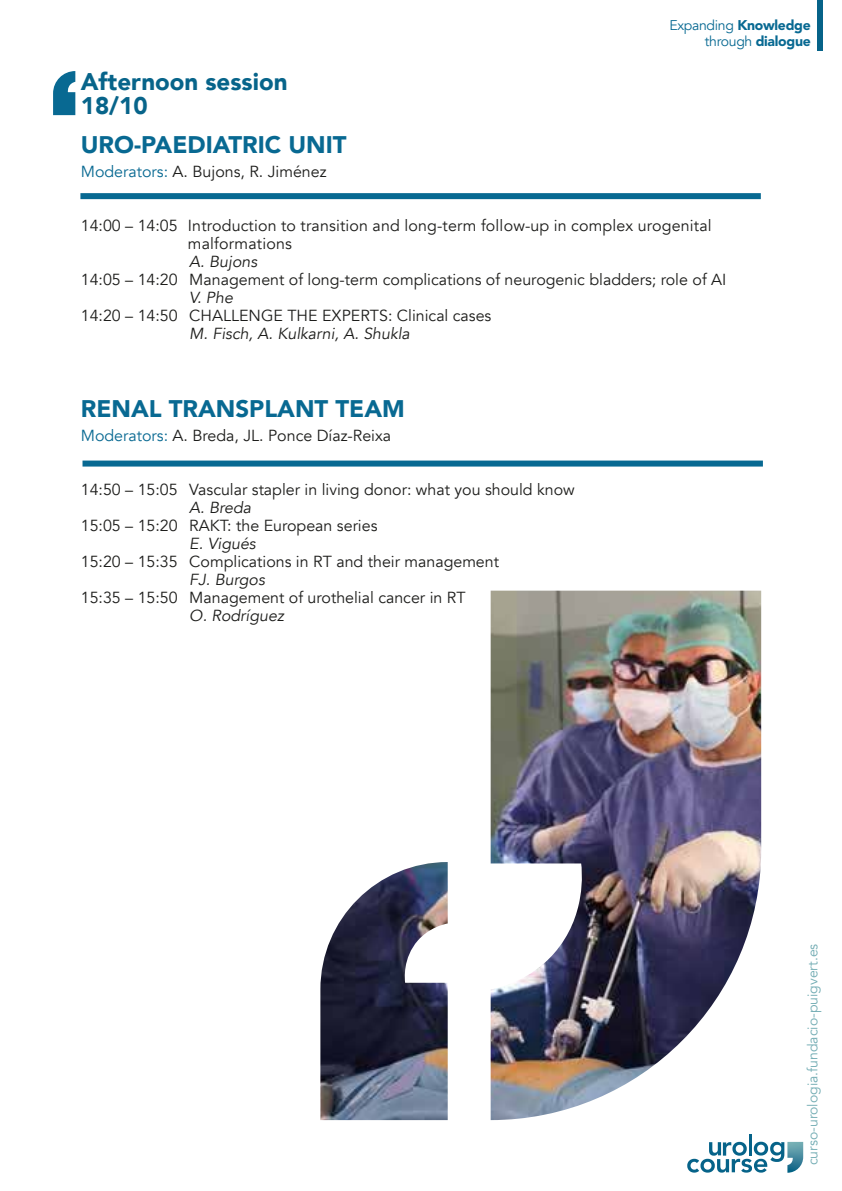
<style>
.page{position:relative;width:842px;height:1191px;background:#fff}
.page>*{position:absolute;margin:0;border:0;box-sizing:border-box;transform-origin:0 0}
.t1{font:900 24px "Avenir";color:#086992}
.t2{font:900 24px/24px "Avenir";color:#07648a}
.t3{font:16px/18px "Avenir";color:#1d1d1b}
.t4{font:italic 16px "Avenir";color:#1d1d1b}
.t5{font:14px "Avenir";color:#74adb4}
.t6{font:14px "Avenir";letter-spacing:-.02em;color:#086992}
.t7{font:900 14px "Avenir LT Std";letter-spacing:-.02em;color:#086992}
.s1{font-family:"Avenir LT Std";font-weight:900}
.s2{font-family:"Avenir";font-weight:400}
.s3{color:#086992}
</style>
<div class="page">
<svg style="left:53px;top:71px;width:22px;height:44px"></svg>
<div style="left:80px;top:193px;width:681px;height:6px;background:#086992"></div>
<div style="left:83px;top:460px;width:680px;height:6px;background:#086992"></div>
<img style="left:491px;top:590px;width:270px;height:530px">
<img style="left:320px;top:862px;width:128px;height:258px">
<div style="left:817px;top:0;width:6px;height:51px;background:#066389"></div>
<hr style="left:749px;top:1133px;width:2px;height:22px;background:#066389">
<svg style="left:687px;top:1141px;width:116px;height:31px"></svg>
<p class="t6" style="left:669px;top:17px;width:143px">Expanding <span class="s1">Knowledge</span></p>
<p class="t7" style="left:705px;top:33px;width:107px"><span class="s2">through</span> dialogue</p>
<h1 class="t2" style="left:81px;top:69px;width:208px">Afternoon session<br>18/10</h1>
<h1 class="t1" style="left:81px;top:124px;width:267px">URO-PAEDIATRIC UNIT</h1>
<p class="t3" style="left:81px;top:163px;width:247px"><span class="s3">Moderators:</span> A. Bujons, R. Jiménez</p>
<p class="t3" style="left:188px;top:217px;width:525px;text-indent:-107px">14:00 – 14:05 Introduction to transition and long-term follow-up in complex urogenital malformations</p>
<p class="t4" style="left:189px;top:252px;width:69px">A. Bujons</p>
<p class="t3" style="left:81px;top:271px;width:647px">14:05 – 14:20 Management of long-term complications of neurogenic bladders; role of AI</p>
<p class="t4" style="left:189px;top:288px;width:45px">V. Phe</p>
<p class="t3" style="left:81px;top:307px;width:412px">14:20 – 14:50 CHALLENGE THE EXPERTS: Clinical cases</p>
<p class="t4" style="left:189px;top:324px;width:222px">M. Fisch, A. Kulkarni, A. Shukla</p>
<h1 class="t1" style="left:81px;top:388px;width:326px">RENAL TRANSPLANT TEAM</h1>
<p class="t3" style="left:81px;top:427px;width:312px"><span class="s3">Moderators:</span> A. Breda, JL. Ponce Díaz-Reixa</p>
<p class="t3" style="left:81px;top:481px;width:496px">14:50 – 15:05 Vascular stapler in living donor: what you should know</p>
<p class="t4" style="left:189px;top:498px;width:63px">A. Breda</p>
<p class="t3" style="left:81px;top:517px;width:298px">15:05 – 15:20 RAKT: the European series</p>
<p class="t4" style="left:189px;top:534px;width:68px">E. Vigués</p>
<p class="t3" style="left:81px;top:553px;width:420px">15:20 – 15:35 Complications in RT and their management</p>
<p class="t4" style="left:189px;top:570px;width:77px">FJ. Burgos</p>
<p class="t3" style="left:81px;top:589px;width:386px">15:35 – 15:50 Management of urothelial cancer in RT</p>
<p class="t4" style="left:189px;top:606px;width:96px">O. Rodríguez</p>
<p class="t5" style="left:804px;top:1165px;width:223px;rotate:-90deg">curso-urologia.fundacio-puigvert.es</p>
</div>
